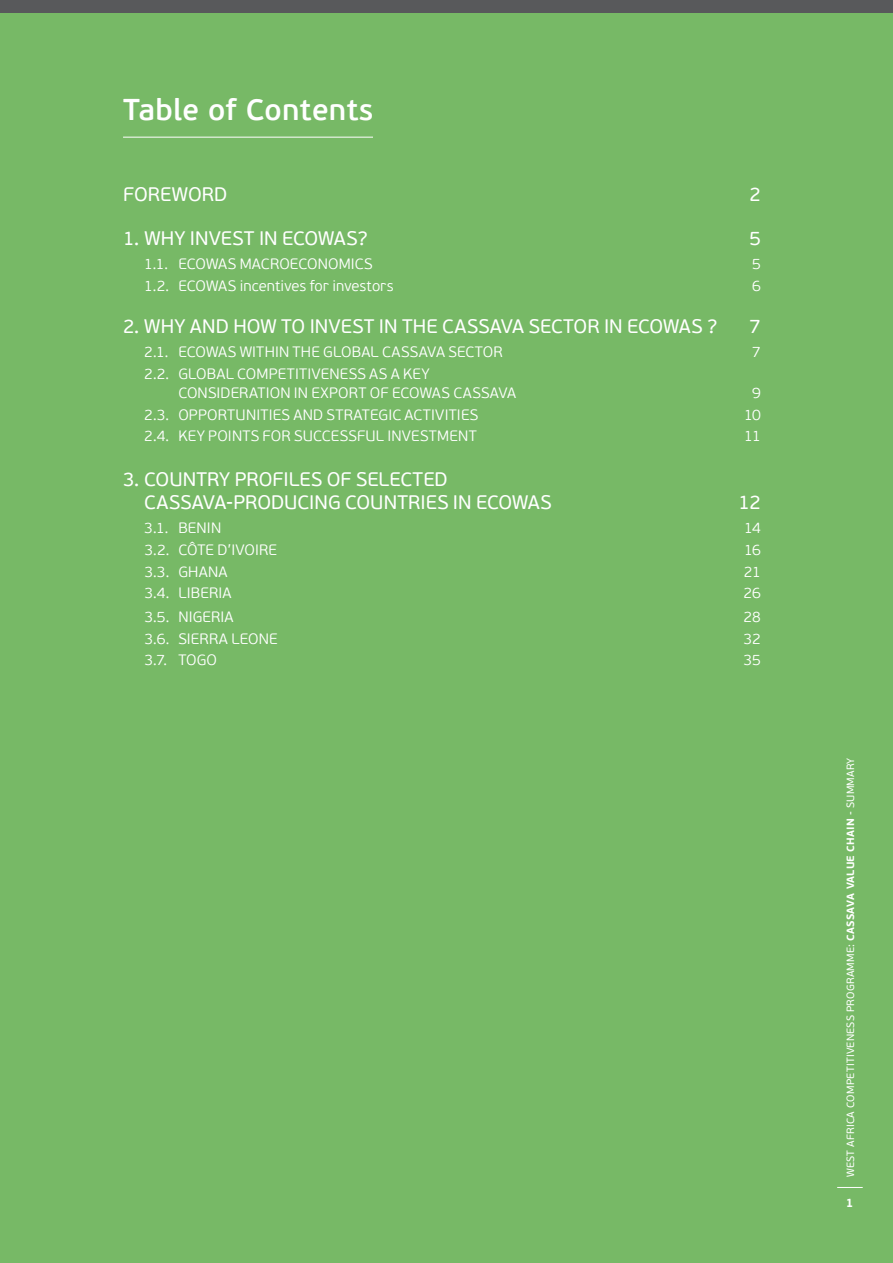
<style>
.page{position:relative;width:893px;height:1263px;background:#fff}
.page>*{position:absolute;margin:0;border:0;box-sizing:border-box;transform-origin:0 0}
.t1{font:600 30px "PF Beau Sans Pro";letter-spacing:.01em;color:#fff}
.t2{font:19.5px/23.4px "PF Beau Sans Pro";color:#fff}
.t3{font:300 15px/19.5px "PF Beau Sans Pro";letter-spacing:.01em;color:#fff}
.t4{font:700 12px "PF Beau Sans Pro";color:#fff}
.t5{font:10.5px "PF Beau Sans Pro";letter-spacing:.02em;color:#fff}
.s1{font-weight:700}
</style>
<div class="page">
<div style="left:0;top:0;width:893px;height:72px;background:#77b966"></div>
<div style="left:0;top:0;width:893px;height:13px;background:#58595b"></div>
<div style="left:1px;top:22px;width:892px;height:1241px;background:#77b966"></div>
<hr style="left:123px;top:137px;width:250px;height:1px;background:#fff">
<svg style="left:837px;top:1187px;width:26px;height:1px"></svg>
<h1 class="t1" style="left:123px;top:92px;width:252px">Table of Contents</h1>
<h2 class="t2" style="left:123px;top:183px;width:106px">FOREWORD</h2>
<h2 class="t2" style="left:749px;top:183px;width:13px">2</h2>
<h2 class="t2" style="left:123px;top:227px;width:246px">1. WHY INVEST IN ECOWAS?</h2>
<h2 class="t2" style="left:749px;top:227px;width:13px">5</h2>
<p class="t3" style="left:144px;top:254px;width:230px">1.1. ECOWAS MACROECONOMICS</p>
<p class="t3" style="left:752px;top:254px;width:10px">5</p>
<p class="t3" style="left:144px;top:276px;width:251px">1.2. ECOWAS incentives for investors</p>
<p class="t3" style="left:752px;top:276px;width:10px">6</p>
<h2 class="t2" style="left:123px;top:315px;width:596px">2. WHY AND HOW TO INVEST IN THE CASSAVA SECTOR IN ECOWAS ?</h2>
<h2 class="t2" style="left:749px;top:315px;width:13px">7</h2>
<p class="t3" style="left:144px;top:342px;width:360px">2.1. ECOWAS WITHIN THE GLOBAL CASSAVA SECTOR</p>
<p class="t3" style="left:752px;top:342px;width:10px">7</p>
<p class="t3" style="left:178px;top:364px;width:339px;text-indent:-34px">2.2. GLOBAL COMPETITIVENESS AS A KEY<br>CONSIDERATION IN EXPORT OF ECOWAS CASSAVA</p>
<p class="t3" style="left:752px;top:383px;width:10px">9</p>
<p class="t3" style="left:144px;top:405px;width:336px">2.3. OPPORTUNITIES AND STRATEGIC ACTIVITIES</p>
<p class="t3" style="left:744px;top:405px;width:18px">10</p>
<p class="t3" style="left:144px;top:427px;width:334px">2.4. KEY POINTS FOR SUCCESSFUL INVESTMENT</p>
<p class="t3" style="left:744px;top:427px;width:18px">11</p>
<h2 class="t2" style="left:144px;top:468px;width:409px;text-indent:-21px">3. COUNTRY PROFILES OF SELECTED<br>CASSAVA-PRODUCING COUNTRIES IN ECOWAS</h2>
<h2 class="t2" style="left:738px;top:491px;width:24px">12</h2>
<p class="t3" style="left:144px;top:519px;width:78px">3.1. BENIN</p>
<p class="t3" style="left:744px;top:519px;width:18px">14</p>
<p class="t3" style="left:144px;top:540px;width:134px">3.2. CÔTE D’IVOIRE</p>
<p class="t3" style="left:744px;top:540px;width:18px">16</p>
<p class="t3" style="left:144px;top:562px;width:85px">3.3. GHANA</p>
<p class="t3" style="left:744px;top:562px;width:18px">21</p>
<p class="t3" style="left:144px;top:583px;width:89px">3.4. LIBERIA</p>
<p class="t3" style="left:743px;top:583px;width:19px">26</p>
<p class="t3" style="left:144px;top:607px;width:91px">3.5. NIGERIA</p>
<p class="t3" style="left:744px;top:607px;width:19px">28</p>
<p class="t3" style="left:144px;top:629px;width:135px">3.6. SIERRA LEONE</p>
<p class="t3" style="left:744px;top:629px;width:19px">32</p>
<p class="t3" style="left:144px;top:650px;width:74px">3.7. TOGO</p>
<p class="t3" style="left:743px;top:650px;width:19px">35</p>
<p class="t5" style="left:844px;top:1177px;width:421px;rotate:-90deg">WEST AFRICA COMPETITIVENESS PROGRAMME: <span class="s1">CASSAVA VALUE CHAIN</span> - SUMMARY</p>
<p class="t4" style="left:846px;top:1195px;width:9px">1</p>
</div>
